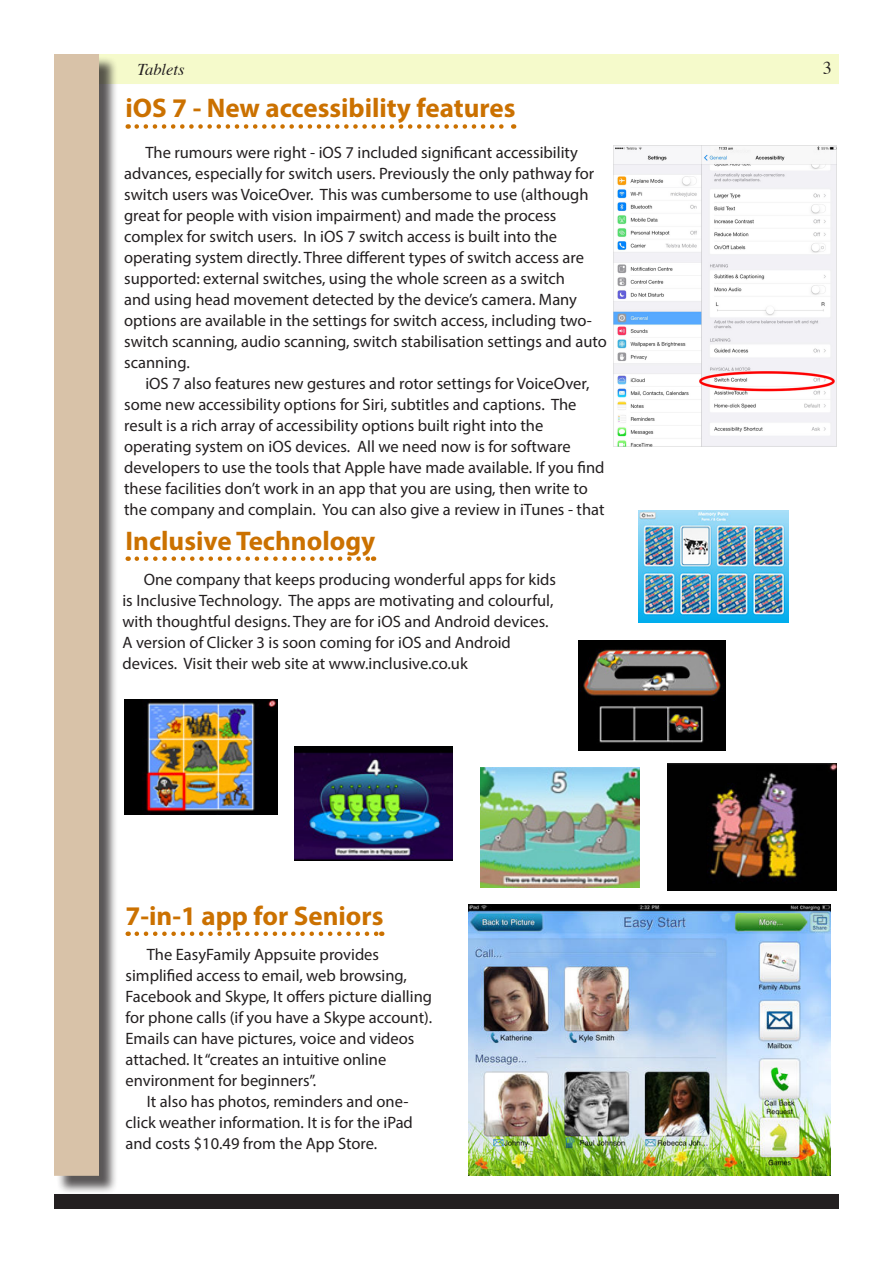
<style>
.page{position:relative;width:893px;height:1263px;background:#fff}
.page>*{position:absolute;margin:0;border:0;box-sizing:border-box;transform-origin:0 0}
.Headline{font:700 27px "Myriad Pro";color:#cb7100}
.t1{font:18px "Times";color:#231f20}
.Body{font:16.5px/21px "Myriad Pro";color:#231f20}
.t2{font:italic 16.5px "Times";color:#231f20}
</style>
<div class="page">
<div style="left:54px;top:1194px;width:785px;height:15px;background:#231f20"></div>
<div style="left:64px;top:54px;width:775px;height:30px;background:#f5facb"></div>
<div style="left:56px;top:56px;width:62px;height:1139px;background:#231f20;opacity:.75"></div>
<div style="left:54px;top:54px;width:45px;height:1122px;background:#d8c2a8"></div>
<svg style="left:137px;top:931px;width:245px;height:5px"></svg>
<svg style="left:137px;top:124px;width:377px;height:5px"></svg>
<svg style="left:137px;top:556px;width:237px;height:5px"></svg>
<img style="left:613px;top:146px;width:224px;height:300px">
<img style="left:638px;top:510px;width:150px;height:112px">
<img style="left:578px;top:640px;width:147px;height:110px">
<img style="left:124px;top:699px;width:153px;height:115px">
<img style="left:295px;top:747px;width:157px;height:113px">
<img style="left:481px;top:768px;width:159px;height:119px">
<img style="left:668px;top:764px;width:169px;height:127px">
<img style="left:469px;top:904px;width:361px;height:272px">
<p class="t2" style="left:137px;top:55px;width:49px">Tablets</p>
<p class="Headline" style="left:125px;top:91px;width:391px">iOS 7 - New accessibility features</p>
<p class="Body" style="left:124px;top:142px;width:484px;text-indent:21px">The rumours were right - iOS 7 included significant accessibility advances, especially for switch users. Previously the only pathway for switch users was VoiceOver. This was cumbersome to use (although great for people with vision impairment) and made the process complex for switch users. In iOS 7 switch access is built into the operating system directly. Three different types of switch access are supported: external switches, using the whole screen as a switch<br>and using head movement detected by the device’s camera. Many options are available in the settings for switch access, including two&shy;switch scanning, audio scanning, switch stabilisation settings and auto scanning.</p>
<p class="Body" style="left:124px;top:373px;width:482px;text-indent:21px">iOS 7 also features new gestures and rotor settings for VoiceOver, some new accessibility options for Siri, subtitles and captions. The result is a rich array of accessibility options built right into the operating system on iOS devices. All we need now is for software developers to use the tools that Apple have made available. If you find these facilities don’t work in an app that you are using, then write to the company and complain. You can also give a review in iTunes - that</p>
<p class="Headline" style="left:125px;top:523px;width:251px">Inclusive Technology</p>
<p class="Body" style="left:122px;top:569px;width:435px;text-indent:21px">One company that keeps producing wonderful apps for kids is Inclusive Technology. The apps are motivating and colourful, with thoughtful designs. They are for iOS and Android devices.<br>A version of Clicker 3 is soon coming for iOS and Android devices. Visit their web site at www.inclusive.co.uk</p>
<p class="Headline" style="left:125px;top:898px;width:260px">7-in-1 app for Seniors</p>
<p class="Body" style="left:126px;top:944px;width:308px;text-indent:21px">The EasyFamily Appsuite provides simplified access to email, web browsing, Facebook and Skype, It offers picture dialling for phone calls (if you have a Skype account).<br>Emails can have pictures, voice and videos attached. It “creates an intuitive online environment for beginners”.</p>
<p class="Body" style="left:126px;top:1091px;width:289px;text-indent:21px">It also has photos, reminders and one&shy;click weather information. It is for the iPad and costs $10.49 from the App Store.</p>
<p class="t1" style="left:823px;top:51px;width:10px">3</p>
</div>
